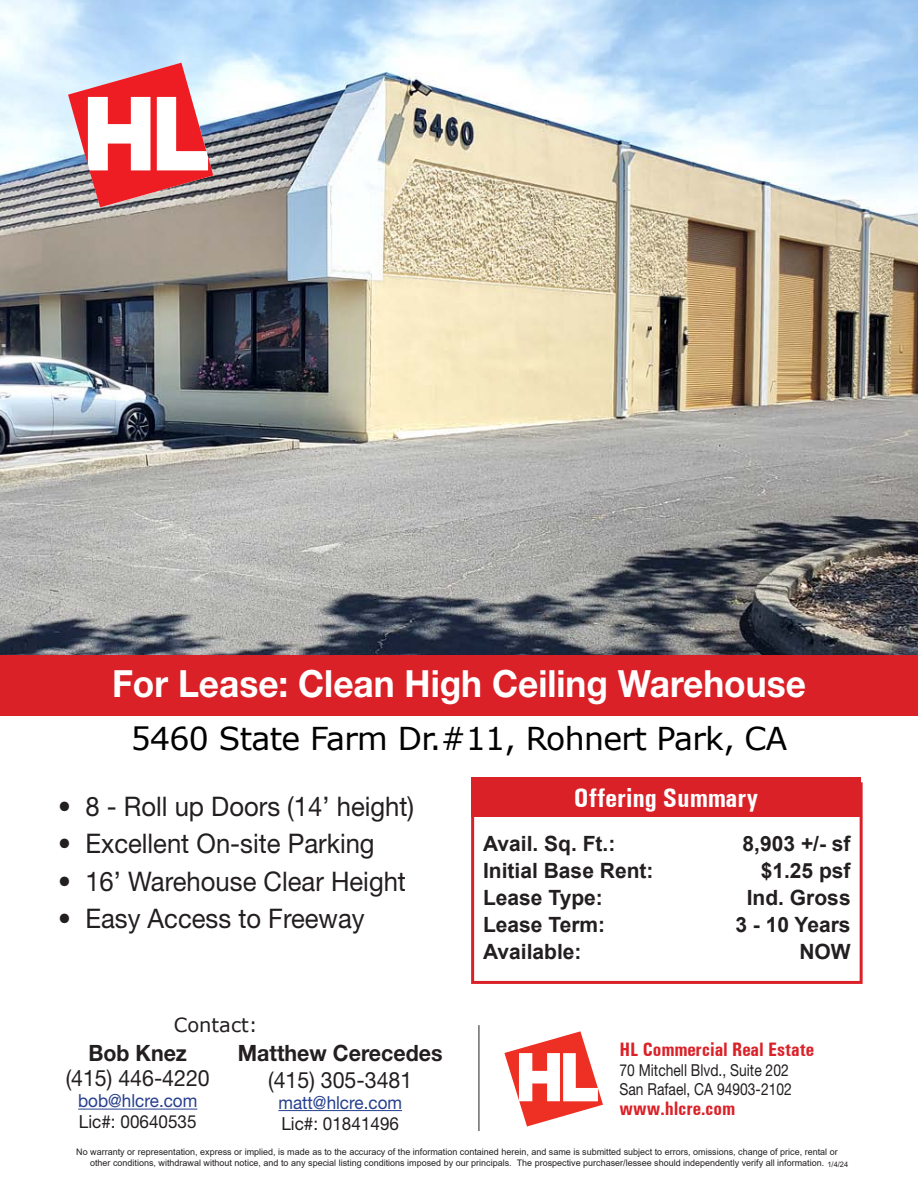
<style>
.page{position:relative;width:918px;height:1188px;background:#fff}
.page>*{position:absolute;margin:0;border:0;box-sizing:border-box;transform-origin:0 0}
.t1{font:700 37.5px "Helvetica Neue LT Std";color:#fff;scale:.94 1}
.t2{font:31.5px "Verdana";letter-spacing:-.02em;color:#000}
.t3{font:27px "Helvetica Neue LT Std";color:#231f20;scale:.95 1}
.t4{font:700 condensed 27px "Univers";color:#fff}
.t5{font:700 22.5px/27px "Helvetica Neue LT Std";color:#231f20;text-align:center;scale:.95 1}
.t6{font:22.5px "Helvetica Neue LT Std";color:#231f20;scale:.95 1}
.t7{font:700 21px "Arial";color:#231f20}
.t8{font:700 condensed 19.5px "Univers";color:#da2128}
.t9{font:19.5px "Verdana";color:#231f20}
.t10{font:18px "Helvetica Neue LT Std";color:#253f8e;scale:.95 1}
.t11{font:18px "Helvetica Neue LT Std";color:#231f20;scale:.95 1}
.t12{font:16.5px/19.5px "Helvetica Neue LT Std";color:#231f20;scale:.84 1}
.t13{font:9px/10.8px "Arial";color:#231f20;text-align:center}
.t14{font:7.5px "Arial";color:#231f20}
.s1{font-weight:400}
</style>
<div class="page">
<hr style="left:479px;top:1025px;width:1px;height:106px;background:#231f20">
<svg style="left:504px;top:1031px;width:99px;height:95px"></svg>
<hr style="left:78px;top:1109px;width:119px;height:1px;background:#253f8e">
<hr style="left:278px;top:1110px;width:124px;height:1px;background:#253f8e">
<img style="left:0;top:0;width:918px;height:655px">
<svg style="left:68px;top:63px;width:145px;height:144px"></svg>
<div style="left:0;top:655px;width:918px;height:60px;background:#da2128"></div>
<div style="left:471px;top:782px;width:392px;height:202px;background:#fff;border:3px solid #da2128"></div>
<div style="left:471px;top:777px;width:390px;height:39px;background:#da2128"></div>
<p class="t1" style="left:112px;top:660px;width:740px">For Lease: Clean High Ceiling Warehouse</p>
<p class="t2" style="left:131px;top:717px;width:658px">5460 State Farm Dr.#11, Rohnert Park, CA</p>
<p class="t3" style="left:58px;top:790px;width:376px">• 8 - Roll up Doors (14’ height)</p>
<p class="t3" style="left:58px;top:828px;width:335px">• Excellent On-site Parking</p>
<p class="t3" style="left:58px;top:865px;width:368px">• 16’ Warehouse Clear Height</p>
<p class="t3" style="left:58px;top:903px;width:324px">• Easy Access to Freeway</p>
<p class="t4" style="left:574px;top:782px;width:186px">Offering Summary</p>
<p class="t7" style="left:483px;top:829px;width:134px">Avail. Sq. Ft.:</p>
<p class="t7" style="left:743px;top:829px;width:109px">8,903 +/- sf</p>
<p class="t7" style="left:483px;top:856px;width:172px">Initial Base Rent:</p>
<p class="t7" style="left:761px;top:856px;width:91px">$1.25 psf</p>
<p class="t7" style="left:483px;top:883px;width:121px">Lease Type:</p>
<p class="t7" style="left:747px;top:883px;width:105px">Ind. Gross</p>
<p class="t7" style="left:483px;top:910px;width:124px">Lease Term:</p>
<p class="t7" style="left:735px;top:910px;width:117px">3 - 10 Years</p>
<p class="t7" style="left:483px;top:937px;width:100px">Available:</p>
<p class="t7" style="left:799px;top:937px;width:53px">NOW</p>
<p class="t9" style="left:174px;top:1011px;width:85px">Contact:</p>
<p class="t5" style="left:88px;top:1039px;width:105px">Bob Knez</p>
<p class="t6" style="left:66px;top:1065px;width:153px">(415) 446-4220</p>
<p class="t10" style="left:78px;top:1090px;width:127px">bob@hlcre.com</p>
<p class="t11" style="left:79px;top:1111px;width:125px">Lic#: 00640535</p>
<p class="t5" style="left:238px;top:1039px;width:217px">Matthew Cerecedes <span class="s1">(415) 305-3481</span></p>
<p class="t10" style="left:278px;top:1092px;width:132px">matt@hlcre.com</p>
<p class="t11" style="left:281px;top:1113px;width:125px">Lic#: 01841496</p>
<p class="t8" style="left:619px;top:1038px;width:196px">HL Commercial Real Estate</p>
<p class="t12" style="left:620px;top:1060px;width:207px">70 Mitchell Blvd., Suite 202<br>San Rafael, CA 94903-2102</p>
<p class="t8" style="left:620px;top:1096px;width:117px">www.hlcre.com</p>
<p class="t13" style="left:76px;top:1147px;width:763px">No warranty or representation, express or implied, is made as to the accuracy of the information contained herein, and same is submitted subject to errors, omissions, change of price, rental or other conditions, withdrawal without notice, and to any special listing conditions imposed by our principals. The prospective purchaser/lessee should independently verify all information.</p>
<p class="t14" style="left:827px;top:1159px;width:22px">1/4/24</p>
</div>
